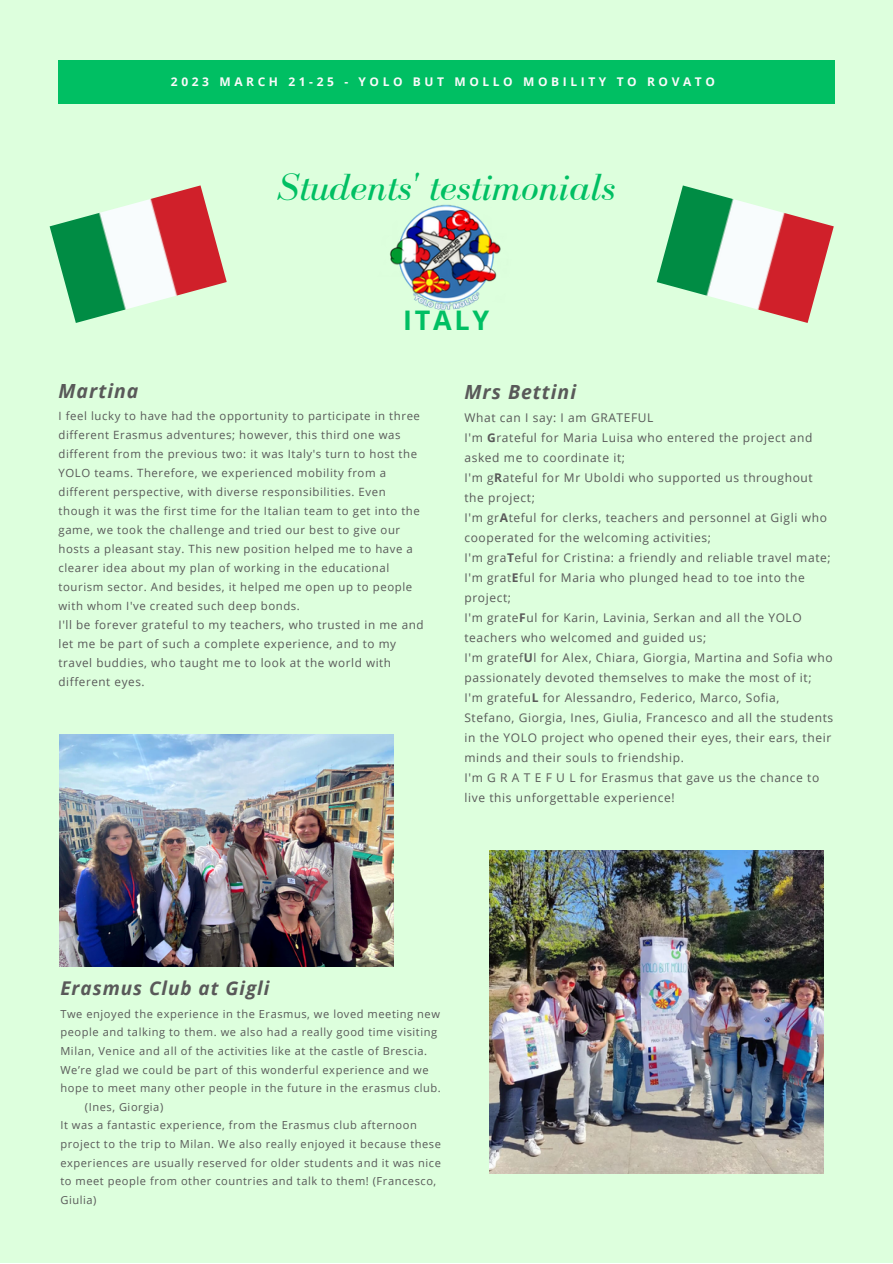
<style>
.page{position:relative;width:893px;height:1264px;background:#fff}
.page>*{position:absolute;margin:0;border:0;box-sizing:border-box;transform-origin:0 0}
.t1{font:italic 39px "Bodoni FLF";color:#00bf63}
.t2{font:700 27px "Open Sans";letter-spacing:.1em;color:#00bf63}
.t3{font:italic 700 19.5px "Open Sans";letter-spacing:.05em;color:#595959}
.t4{font:italic 700 18.9px "Open Sans";letter-spacing:.05em;color:#595959}
.t5{font:12px/20px "Open Sans";letter-spacing:.05em;color:#595959}
.t6{font:700 12px "Open Sans";letter-spacing:.3em;color:#fafafa}
.t7{font:11.7px/19px "Open Sans";letter-spacing:.05em;color:#595959}
.t8{font:11.4px/19px "Open Sans";letter-spacing:.05em;color:#595959}
.t9{font:11.1px/18.6px "Open Sans";letter-spacing:.05em;color:#595959}
.s1{font-weight:700}
</style>
<div class="page">
<div style="left:0;top:0;width:892px;height:1262px;background:#dfd"></div>
<div style="left:58px;top:60px;width:776px;height:44px;background:#00bf63"></div>
<img style="left:656px;top:185px;width:177px;height:138px">
<img style="left:50px;top:185px;width:177px;height:138px">
<img style="left:390px;top:204px;width:111px;height:106px">
<img style="left:60px;top:734px;width:334px;height:232px">
<img style="left:489px;top:850px;width:334px;height:322px">
<p class="t6" style="left:171px;top:73px;width:545px">2023 MARCH 21-25 - YOLO BUT MOLLO MOBILITY TO ROVATO</p>
<p class="t1" style="left:277px;top:166px;width:339px">Students' testimonials</p>
<p class="t2" style="left:403px;top:301px;width:87px">ITALY</p>
<p class="t3" style="left:58px;top:377px;width:81px">Martina</p>
<p class="t8" style="left:58px;top:406px;width:363px">I feel lucky to have had the opportunity to participate in three different Erasmus adventures; however, this third one was different from the previous two: it was Italy's turn to host the YOLO teams. Therefore, we experienced mobility from a different perspective, with diverse responsibilities. Even though it was the first time for the Italian team to get into the game, we took the challenge and tried our best to give our hosts a pleasant stay. This new position helped me to have a clearer idea about my plan of working in the educational tourism sector. And besides, it helped me open up to people with whom I've created such deep bonds.</p>
<p class="t7" style="left:58px;top:615px;width:366px">I'll be forever grateful to my teachers, who trusted in me and let me be part of such a complete experience, and to my travel buddies, who taught me to look at the world with different eyes.</p>
<p class="t3" style="left:464px;top:378px;width:113px">Mrs Bettini</p>
<p class="t5" style="left:464px;top:407px;width:190px">What can I say: I am GRATEFUL</p>
<p class="t5" style="left:464px;top:427px;width:349px">I'm <span class="s1">G</span>rateful for Maria Luisa who entered the project and asked me to coordinate it;</p>
<p class="t5" style="left:464px;top:467px;width:350px">I'm g<span class="s1">R</span>ateful for Mr Uboldi who supported us throughout the project;</p>
<p class="t5" style="left:464px;top:507px;width:364px">I'm gr<span class="s1">A</span>teful for clerks, teachers and personnel at Gigli who cooperated for the welcoming activities;</p>
<p class="t5" style="left:464px;top:547px;width:368px">I'm gra<span class="s1">T</span>eful for Cristina: a friendly and reliable travel mate;</p>
<p class="t5" style="left:464px;top:567px;width:342px">I'm grat<span class="s1">E</span>ful for Maria who plunged head to toe into the project;</p>
<p class="t5" style="left:464px;top:607px;width:339px">I'm grate<span class="s1">F</span>ul for Karin, Lavinia, Serkan and all the YOLO teachers who welcomed and guided us;</p>
<p class="t5" style="left:464px;top:647px;width:369px">I'm gratef<span class="s1">U</span>l for Alex, Chiara, Giorgia, Martina and Sofia who passionately devoted themselves to make the most of it;</p>
<p class="t5" style="left:464px;top:687px;width:370px">I'm gratefu<span class="s1">L</span> for Alessandro, Federico, Marco, Sofia,<br>Stefano, Giorgia, Ines, Giulia, Francesco and all the students in the YOLO project who opened their eyes, their ears, their minds and their souls to friendship.</p>
<p class="t5" style="left:464px;top:767px;width:356px">I'm G R A T E F U L for Erasmus that gave us the chance to live this unforgettable experience!</p>
<p class="t4" style="left:60px;top:974px;width:210px">Erasmus Club at Gigli</p>
<p class="t9" style="left:60px;top:1004px;width:381px">Twe enjoyed the experience in the Erasmus, we loved meeting new</p>
<p class="t9" style="left:60px;top:1022px;width:378px">people and talking to them. we also had a really good time visiting</p>
<p class="t9" style="left:60px;top:1041px;width:368px">Milan, Venice and all of the activities like at the castle of Brescia.</p>
<p class="t9" style="left:60px;top:1059px;width:369px">We’re glad we could be part of this wonderful experience and we</p>
<p class="t9" style="left:60px;top:1078px;width:382px">hope to meet many other people in the future in the erasmus club.</p>
<p class="t9" style="left:85px;top:1097px;width:80px">(Ines, Giorgia)</p>
<p class="t9" style="left:60px;top:1115px;width:382px">It was a fantastic experience, from the Erasmus club afternoon project to the trip to Milan. We also really enjoyed it because these experiences are usually reserved for older students and it was nice to meet people from other countries and talk to them! (Francesco, Giulia)</p>
</div>
